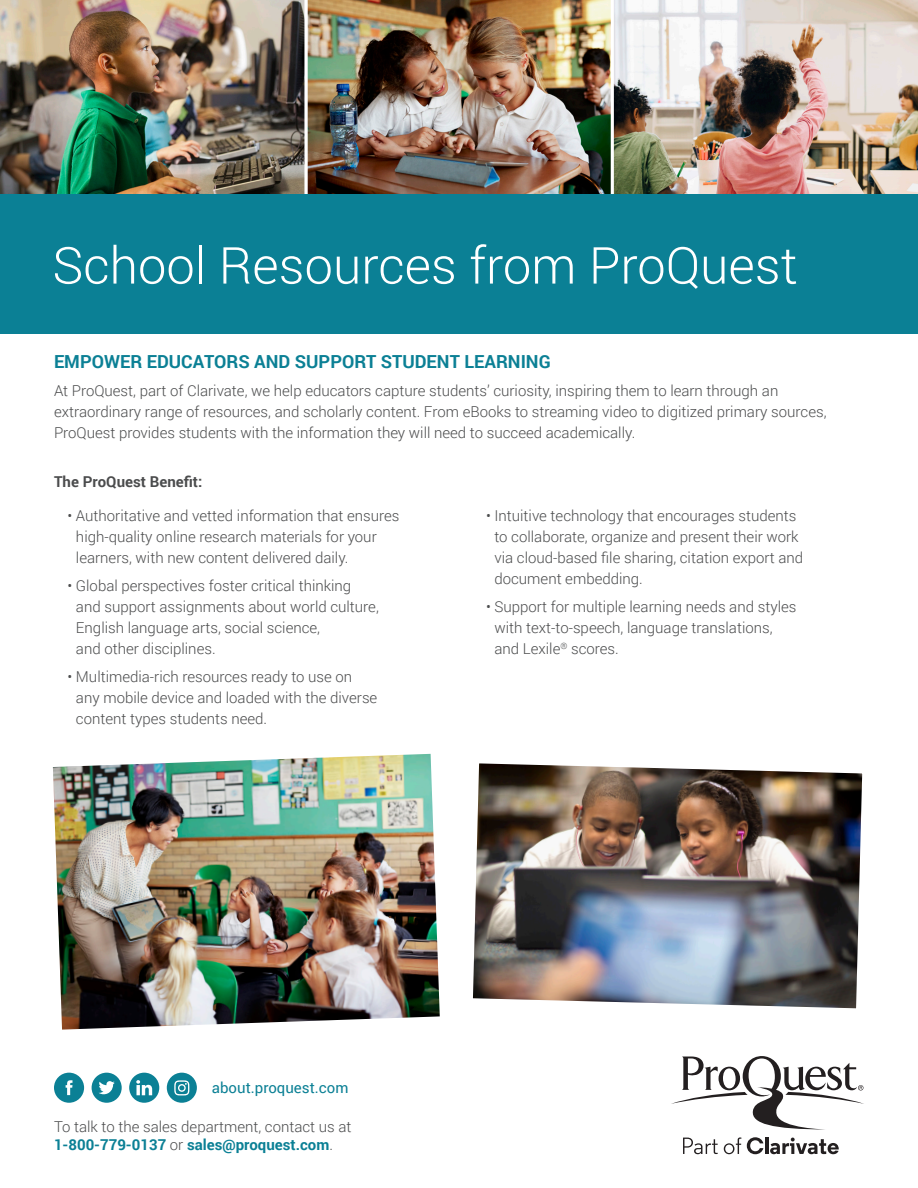
<style>
.page{position:relative;width:918px;height:1188px;background:#fff}
.page>*{position:absolute;margin:0;border:0;box-sizing:border-box;transform-origin:0 0}
.t1{font:300 51px "Roboto";color:#fff}
.Subheads-Lg{font:700 18px "Roboto";color:#0b8095}
.Body_copy{font:300 15px/21px "Roboto";color:#4b4c4d}
.Body_copy-2{font:700 15px "Roboto";color:#4b4c4d}
.t2{font:15px "Roboto";color:#0b8095}
.s1{font-weight:700;color:#0b8095}
</style>
<div class="page">
<img style="left:614px;top:0;width:304px;height:194px">
<img style="left:307px;top:0;width:307px;height:194px">
<img style="left:0;top:0;width:305px;height:194px">
<div style="left:0;top:194px;width:918px;height:140px;background:#0b8095"></div>
<div style="left:54px;top:1073px;width:30px;height:30px;background:#0b8095;border-radius:50%"></div>
<svg style="left:66px;top:1080px;width:7px;height:15px"></svg>
<div style="left:92px;top:1073px;width:30px;height:30px;background:#0b8095;border-radius:50%"></div>
<svg style="left:99px;top:1081px;width:16px;height:13px"></svg>
<div style="left:167px;top:1073px;width:30px;height:30px;background:#0b8095;border-radius:50%"></div>
<svg style="left:174px;top:1080px;width:15px;height:15px"></svg>
<div style="left:129px;top:1073px;width:30px;height:30px;background:#0b8095;border-radius:50%"></div>
<svg style="left:136px;top:1080px;width:16px;height:15px"></svg>
<svg style="left:671px;top:1056px;width:193px;height:73px"></svg>
<svg style="left:683px;top:1138px;width:35px;height:16px"></svg>
<svg style="left:724px;top:1137px;width:17px;height:17px"></svg>
<svg style="left:747px;top:1137px;width:16px;height:17px"></svg>
<hr style="left:765px;top:1138px;width:3px;height:16px;background:#231f20">
<svg style="left:770px;top:1138px;width:69px;height:16px"></svg>
<img style="left:53px;top:754px;width:387px;height:276px">
<img style="left:473px;top:763px;width:390px;height:246px">
<p class="t1" style="left:52px;top:230px;width:747px">School Resources from ProQuest</p>
<p class="Subheads-Lg" style="left:54px;top:349px;width:498px">EMPOWER EDUCATORS AND SUPPORT STUDENT LEARNING</p>
<p class="Body_copy" style="left:54px;top:380px;width:774px">At ProQuest, part of Clarivate, we help educators capture students’ curiosity, inspiring them to learn through an extraordinary range of resources, and scholarly content. From eBooks to streaming video to digitized primary sources,<br>ProQuest provides students with the information they will need to succeed academically.</p>
<p class="Body_copy-2" style="left:54px;top:471px;width:150px">The ProQuest Benefit:</p>
<p class="Body_copy" style="left:76px;top:505px;width:325px;text-indent:-8px">• Authoritative and vetted information that ensures high-quality online research materials for your learners, with new content delivered daily.</p>
<p class="Body_copy" style="left:76px;top:575px;width:304px;text-indent:-8px">• Global perspectives foster critical thinking and support assignments about world culture, English language arts, social science,<br>and other disciplines.</p>
<p class="Body_copy" style="left:76px;top:665px;width:303px;text-indent:-8px">• Multimedia-rich resources ready to use on any mobile device and loaded with the diverse content types students need.</p>
<p class="Body_copy" style="left:494px;top:505px;width:310px;text-indent:-8px">• Intuitive technology that encourages students to collaborate, organize and present their work via cloud-based file sharing, citation export and document embedding.</p>
<p class="Body_copy" style="left:494px;top:596px;width:303px;text-indent:-8px">• Support for multiple learning needs and styles with text-to-speech, language translations, and Lexile<sup>®</sup> scores.</p>
<p class="t2" style="left:212px;top:1077px;width:138px">about.proquest.com</p>
<p class="Body_copy" style="left:54px;top:1117px;width:299px;line-height:18px">To talk to the sales department, contact us at<br><span class="s1">1-800-779-0137</span> or <span class="s1">sales@proquest.com</span>.</p>
</div>
